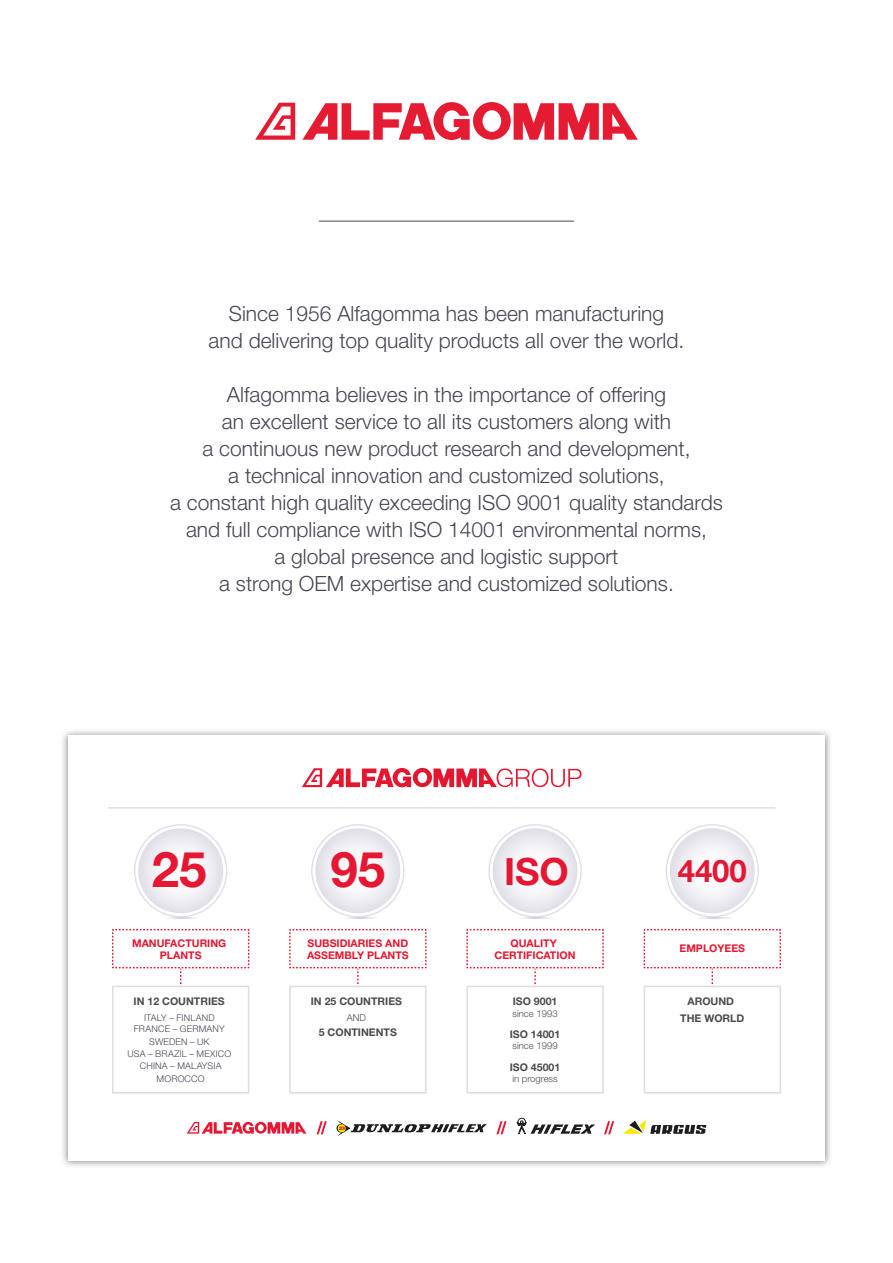
<style>
.page{position:relative;width:893px;height:1263px;background:#fff}
.page>*{position:absolute;margin:0;border:0;box-sizing:border-box;transform-origin:0 0}
.t1{font:700 49.35px "Helvetica Neue LT Std";color:#e51732}
.t2{font:700 37.65px "Helvetica Neue LT Std";color:#e51732}
.t3{font:700 31.2px "Helvetica Neue LT Std";color:#e51732}
.t4{font:300 21px/27px "Helvetica Neue LT Std";color:#464655;text-align:center}
.t5{font:700 10.65px/12.8px "Helvetica Neue LT Std";color:#e51730;text-align:center}
.t6{font:700 10.65px/17px "Helvetica Neue LT Std";color:#4b4b4a;text-align:center}
.t7{font:300 9.45px "Helvetica Neue LT Std";color:#4b4b4a}
.t8{font:300 9.15px/12.5px "Helvetica Neue LT Std";letter-spacing:.02em;color:#464655;text-align:center}
</style>
<div class="page">
<svg style="left:255px;top:103px;width:40px;height:37px"></svg>
<svg style="left:302px;top:102px;width:336px;height:38px"></svg>
<hr style="left:319px;top:221px;width:255px;height:1px;background:#4b4b4a">
<div style="left:60px;top:728px;width:772px;height:440px;background:#1d1d1b;opacity:.55"></div>
<div style="left:68px;top:736px;width:757px;height:425px;background:#fff"></div>
<svg style="left:112px;top:929px;width:138px;height:58px"></svg>
<svg style="left:289px;top:929px;width:138px;height:57px"></svg>
<svg style="left:466px;top:929px;width:138px;height:57px"></svg>
<svg style="left:643px;top:929px;width:138px;height:58px"></svg>
<svg style="left:187px;top:1122px;width:119px;height:12px"></svg>
<svg style="left:517px;top:1118px;width:78px;height:16px"></svg>
<svg style="left:604px;top:1121px;width:10px;height:13px"></svg>
<svg style="left:317px;top:1121px;width:10px;height:13px"></svg>
<svg style="left:496px;top:1121px;width:11px;height:13px"></svg>
<svg style="left:336px;top:1120px;width:151px;height:16px"></svg>
<svg style="left:623px;top:1120px;width:83px;height:14px"></svg>
<div style="left:112px;top:986px;width:137px;height:107px;background:#fff;border:2px solid #dfdce5"></div>
<div style="left:289px;top:986px;width:138px;height:107px;background:#fff;border:2px solid #dfdce5"></div>
<div style="left:466px;top:986px;width:138px;height:107px;background:#fff;border:2px solid #dfdce5"></div>
<div style="left:644px;top:986px;width:137px;height:107px;background:#fff;border:2px solid #dfdce5"></div>
<svg style="left:302px;top:768px;width:279px;height:19px"></svg>
<svg style="left:138px;top:828px;width:85px;height:85px"></svg>
<hr style="left:108px;top:807px;width:667px;height:2px;background:#dfdce5">
<svg style="left:315px;top:828px;width:85px;height:85px"></svg>
<svg style="left:493px;top:828px;width:84px;height:85px"></svg>
<svg style="left:670px;top:828px;width:85px;height:85px"></svg>
<p class="t4" style="left:209px;top:300px;width:477px">Since 1956 Alfagomma has been manufacturing<br>and delivering top quality products all over the world.</p>
<p class="t4" style="left:170px;top:381px;width:554px">Alfagomma believes in the importance of offering<br>an excellent service to all its customers along with<br>a continuous new product research and development,<br>a technical innovation and customized solutions,<br>a constant high quality exceeding ISO 9001 quality standards and full compliance with ISO 14001 environmental norms,<br>a global presence and logistic support<br>a strong OEM expertise and customized solutions.</p>
<h1 class="t1" style="left:152px;top:839px;width:56px">25</h1>
<h1 class="t1" style="left:330px;top:839px;width:56px">95</h1>
<h2 class="t2" style="left:504px;top:848px;width:66px">ISO</h2>
<h3 class="t3" style="left:678px;top:851px;width:71px">4400</h3>
<p class="t5" style="left:132px;top:936px;width:96px">MANUFACTURING<br>PLANTS</p>
<p class="t5" style="left:307px;top:936px;width:103px;text-align:left">SUBSIDIARIES AND<br>ASSEMBLY PLANTS</p>
<p class="t5" style="left:495px;top:936px;width:83px">QUALITY<br>CERTIFICATION</p>
<p class="t5" style="left:679px;top:941px;width:67px">EMPLOYEES</p>
<p class="t6" style="left:134px;top:993px;width:93px">IN 12 COUNTRIES</p>
<p class="t8" style="left:134px;top:1012px;width:92px;line-height:11.2px">ITALY – FINLAND<br>FRANCE – GERMANY</p>
<p class="t8" style="left:127px;top:1035px;width:105px">SWEDEN – UK<br>USA – BRAZIL – MEXICO<br>CHINA – MALAYSIA<br>MOROCCO</p>
<p class="t6" style="left:311px;top:993px;width:93px">IN 25 COUNTRIES</p>
<p class="t7" style="left:347px;top:1012px;width:21px">AND</p>
<p class="t6" style="left:319px;top:1024px;width:80px">5 CONTINENTS</p>
<p class="t6" style="left:680px;top:993px;width:66px">AROUND<br>THE WORLD</p>
<p class="t6" style="left:513px;top:993px;width:46px">ISO 9001</p>
<p class="t7" style="left:512px;top:1008px;width:47px">since 1993</p>
<p class="t6" style="left:510px;top:1025px;width:52px">ISO 14001</p>
<p class="t7" style="left:512px;top:1040px;width:47px">since 1999</p>
<p class="t6" style="left:510px;top:1058px;width:52px">ISO 45001</p>
<p class="t7" style="left:512px;top:1073px;width:47px">in progress</p>
</div>
